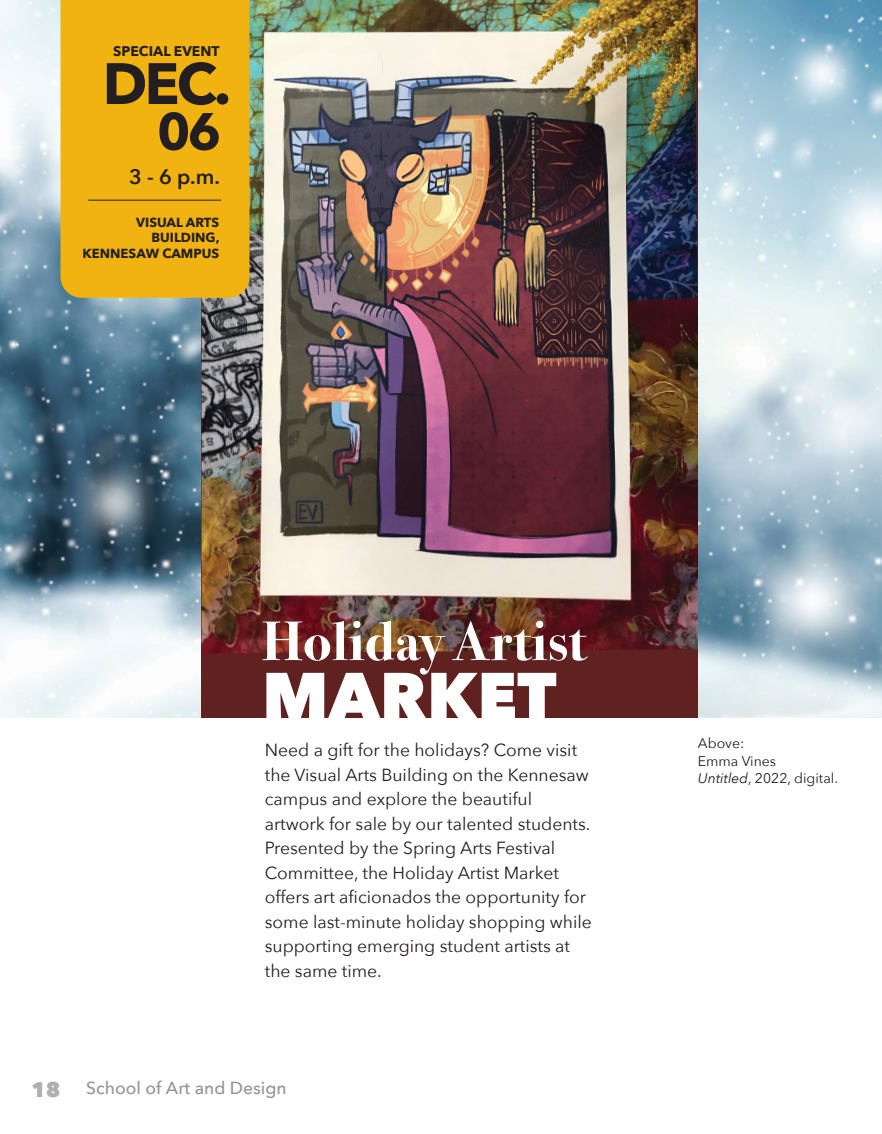
<style>
.page{position:relative;width:882px;height:1134px;background:#fff}
.page>*{position:absolute;margin:0;border:0;box-sizing:border-box;transform-origin:0 0}
.t1{font:800 65.98px "Avenir Next";color:#fff}
.Body_Text{font:700 57.75px "Avenir Next";color:#231f20}
.t2{font:700 55.82px "Bodoni Svty Two ITCTT";letter-spacing:.01em;color:#fff}
.Body_Text-2{font:700 51.62px "Avenir Next";color:#231f20}
.t3{font:600 21px "Avenir Next";color:#231f20}
.Body_Text-3{font:800 21px "Avenir Next";color:#adafb2}
.Body_Text-4{font:17.5px/24.5px "Avenir Next";color:#231f20}
.Body_Text-5{font:500 17.5px "Avenir Next";color:#939598}
.Body_Text-6{font:14px/17.5px "Avenir Next";color:#231f20}
.Body_Text-7{font:700 14px "Avenir Next";color:#231f20}
.Body_Text-8{font:700 13.12px/15.8px "Avenir Next";color:#231f20;text-align:right}
.s1{font-style:italic}
</style>
<div class="page">
<img style="left:0;top:0;width:882px;height:718px">
<div style="left:202px;top:0;width:496px;height:718px;background:#5f2221"></div>
<img style="left:202px;top:0;width:496px;height:654px">
<div style="left:61px;top:0;width:189px;height:298px;background:#f0b311"></div>
<hr style="left:88px;top:200px;width:133px;height:1px;background:#231f20">
<p class="Body_Text-7" style="left:113px;top:39px;width:108px">SPECIAL EVENT</p>
<p class="Body_Text" style="left:103px;top:34px;width:130px">DEC.</p>
<p class="Body_Text-2" style="left:157px;top:87px;width:66px">06</p>
<p class="t3" style="left:129px;top:159px;width:92px">3 - 6 p.m.</p>
<p class="Body_Text-8" style="left:136px;top:214px;width:85px">VISUAL ARTS</p>
<p class="Body_Text-8" style="left:83px;top:230px;width:139px">BUILDING,<br>KENNESAW CAMPUS</p>
<p class="t2" style="left:262px;top:595px;width:325px">Holiday Artist</p>
<p class="t1" style="left:262px;top:656px;width:296px">MARKET</p>
<p class="Body_Text-4" style="left:265px;top:737px;width:329px">Need a gift for the holidays? Come visit the Visual Arts Building on the Kennesaw campus and explore the beautiful artwork for sale by our talented students.<br>Presented by the Spring Arts Festival Committee, the Holiday Artist Market offers art aficionados the opportunity for some last-minute holiday shopping while supporting emerging student artists at the same time.</p>
<p class="Body_Text-3" style="left:31px;top:1077px;width:31px">18</p>
<p class="Body_Text-5" style="left:86px;top:1073px;width:202px">School of Art and Design</p>
<p class="Body_Text-6" style="left:698px;top:734px;width:80px">Above:<br>Emma Vines</p>
<p class="Body_Text-6" style="left:698px;top:769px;width:142px"><span class="s1">Untitled</span>, 2022, digital.</p>
</div>
